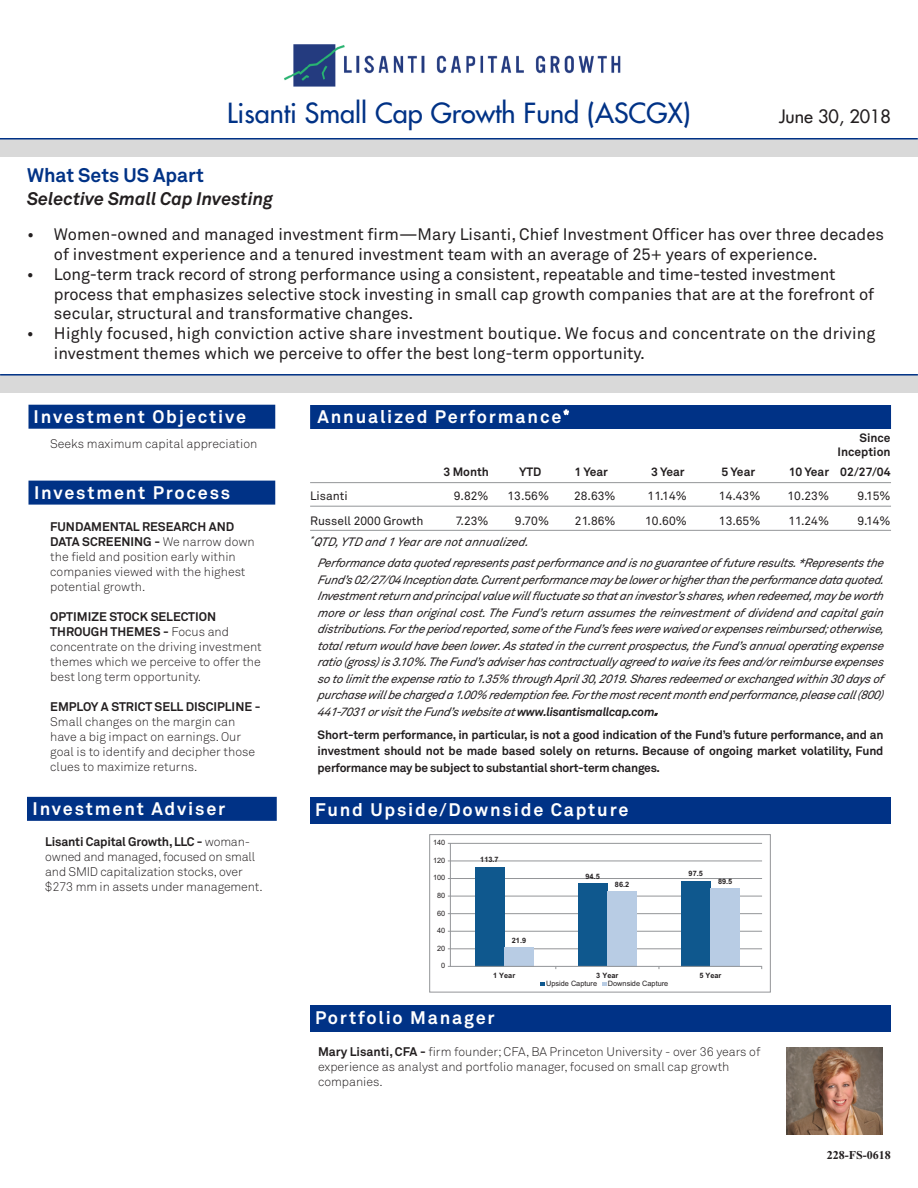
<style>
.page{position:relative;width:918px;height:1188px;background:#fff}
.page>*{position:absolute;margin:0;border:0;box-sizing:border-box;transform-origin:0 0}
.t1{font:500 27px "Futura Std";color:#003286}
.t2{font:700 19.5px "Akkurat";color:#003286}
.t3{font:700 18px "Akkurat";letter-spacing:.1em;color:#fff}
.t4{font:italic 700 18px "Akkurat";color:#231f20}
.t5{font:500 18px "Futura Std";color:#231f20}
.t6{font:16.5px/19.8px "Akkurat";color:#231f20}
.t7{font:300 12.3px/15px "Akkurat";color:#231f20}
.t8{font:700 12.3px "Akkurat";color:#231f20}
.t9{font:italic 12px/16.5px "Akkurat";letter-spacing:-.025em;color:#231f20}
.t10{font:700 12px/16.5px "Akkurat";letter-spacing:-.02em;color:#231f20;text-align:justify}
.t11{font:12px "Akkurat";color:#231f20}
.t12{font:700 12px/14.4px "Akkurat";color:#231f20;text-align:right}
.t13{font:700 12px "Times New Roman";color:#231f20}
.t14{font:7.35px "Arial";color:#231f20}
.t15{font:700 7.35px "Arial";color:#231f20}
.s1{font-weight:700}
</style>
<div class="page">
<div style="left:310px;top:1005px;width:581px;height:27px;background:#003286"></div>
<img style="left:284px;top:44px;width:337px;height:43px">
<div style="left:310px;top:405px;width:581px;height:24px;background:#003286"></div>
<hr style="left:310px;top:482px;width:581px;height:1px;background:#939598">
<hr style="left:310px;top:506px;width:581px;height:1px;background:#939598">
<hr style="left:310px;top:530px;width:581px;height:1px;background:#939598">
<div style="left:28px;top:405px;width:247px;height:24px;background:#003286"></div>
<div style="left:28px;top:481px;width:247px;height:24px;background:#003286"></div>
<div style="left:27px;top:797px;width:250px;height:24px;background:#003286"></div>
<div style="left:0;top:139px;width:918px;height:18px;background:#d9d9d9"></div>
<hr style="left:0;top:138px;width:918px;height:2px;background:#003286">
<div style="left:0;top:375px;width:918px;height:18px;background:#d9d9d9"></div>
<hr style="left:0;top:374px;width:918px;height:2px;background:#003286">
<div style="left:310px;top:797px;width:581px;height:27px;background:#003286"></div>
<img style="left:787px;top:1047px;width:96px;height:87px">
<svg style="left:540px;top:982px;width:4px;height:4px"></svg>
<svg style="left:602px;top:982px;width:4px;height:4px"></svg>
<hr style="left:448px;top:843px;width:314px;height:1px;background:#939598">
<hr style="left:448px;top:878px;width:314px;height:1px;background:#939598">
<hr style="left:448px;top:861px;width:314px;height:1px;background:#939598">
<hr style="left:448px;top:896px;width:314px;height:1px;background:#939598">
<hr style="left:448px;top:913px;width:314px;height:1px;background:#939598">
<hr style="left:448px;top:931px;width:314px;height:1px;background:#939598">
<hr style="left:448px;top:948px;width:314px;height:1px;background:#939598">
<div style="left:429px;top:834px;width:342px;height:158px;border:1px solid #939598"></div>
<hr style="left:450px;top:843px;width:1px;height:124px;background:#939598">
<div style="left:475px;top:867px;width:29px;height:99px;background:#0f588e"></div>
<div style="left:504px;top:947px;width:30px;height:19px;background:#b8cce4"></div>
<div style="left:578px;top:884px;width:29px;height:82px;background:#0f588e"></div>
<div style="left:607px;top:891px;width:30px;height:75px;background:#b8cce4"></div>
<div style="left:681px;top:881px;width:30px;height:85px;background:#0f588e"></div>
<div style="left:711px;top:888px;width:29px;height:78px;background:#b8cce4"></div>
<hr style="left:448px;top:966px;width:314px;height:1px;background:#939598">
<h1 class="t1" style="left:227px;top:99px;width:465px">Lisanti Small Cap Growth Fund (ASCGX)</h1>
<h2 class="t2" style="left:27px;top:168px;width:178px">What Sets US Apart</h2>
<h3 class="t4" style="left:27px;top:193px;width:247px">Selective Small Cap Investing</h3>
<h3 class="t5" style="left:779px;top:108px;width:113px">June 30, 2018</h3>
<h3 class="t6" style="left:54px;top:226px;width:832px;text-indent:-27px">• Women-owned and managed investment firm—Mary Lisanti, Chief Investment Officer has over three decades of investment experience and a tenured investment team with an average of 25+ years of experience.</h3>
<p class="t6" style="left:54px;top:266px;width:822px;text-indent:-27px">• Long-term track record of strong performance using a consistent, repeatable and time-tested investment process that emphasizes selective stock investing in small cap growth companies that are at the forefront of secular, structural and transformative changes.</p>
<h3 class="t6" style="left:54px;top:325px;width:823px;text-indent:-27px">• Highly focused, high conviction active share investment boutique. We focus and concentrate on the driving investment themes which we perceive to offer the best long-term opportunity.</h3>
<h3 class="t3" style="left:34px;top:410px;width:214px">Investment Objective</h3>
<p class="t7" style="left:50px;top:437px;width:209px">Seeks maximum capital appreciation</p>
<h3 class="t3" style="left:34px;top:486px;width:198px">Investment Process</h3>
<p class="t7" style="left:50px;top:521px;width:206px"><span class="s1">FUNDAMENTAL RESEARCH AND<br>DATA SCREENING -</span> We narrow down the field and position early within companies viewed with the highest potential growth.</p>
<p class="t7" style="left:50px;top:610px;width:213px"><span class="s1">OPTIMIZE STOCK SELECTION<br>THROUGH THEMES -</span> Focus and concentrate on the driving investment themes which we perceive to offer the best long term opportunity.</p>
<p class="t8" style="left:50px;top:702px;width:212px">EMPLOY A STRICT SELL DISCIPLINE -</p>
<p class="t7" style="left:50px;top:715px;width:206px">Small changes on the margin can have a big impact on earnings. Our goal is to identify and decipher those clues to maximize returns.</p>
<h3 class="t3" style="left:33px;top:802px;width:194px">Investment Adviser</h3>
<p class="t7" style="left:45px;top:836px;width:219px"><span class="s1">Lisanti Capital Growth,LLC -</span> woman&shy;owned and managed,focused on small and SMID capitalization stocks, over $273 mm in assets under management.</p>
<h3 class="t3" style="left:317px;top:411px;width:253px">Annualized Performance<sup>*</sup></h3>
<p class="t12" style="left:838px;top:432px;width:55px">Since<br>Inception</p>
<p class="t10" style="left:443px;top:465px;width:47px">3 Month</p>
<p class="t10" style="left:519px;top:465px;width:24px">YTD</p>
<p class="t10" style="left:574px;top:465px;width:35px">1 Year</p>
<p class="t10" style="left:651px;top:465px;width:35px">3 Year</p>
<p class="t10" style="left:722px;top:465px;width:35px">5 Year</p>
<p class="t12" style="left:789px;top:466px;width:103px">10 Year 02/27/04</p>
<p class="t11" style="left:310px;top:492px;width:39px">Lisanti</p>
<p class="t11" style="left:454px;top:492px;width:36px">9.82%</p>
<p class="t11" style="left:508px;top:492px;width:43px">13.56%</p>
<p class="t11" style="left:574px;top:492px;width:43px">28.63%</p>
<p class="t11" style="left:648px;top:492px;width:41px">11.14%</p>
<p class="t11" style="left:719px;top:492px;width:43px">14.43%</p>
<p class="t11" style="left:788px;top:492px;width:43px">10.23%</p>
<p class="t11" style="left:857px;top:492px;width:35px">9.15%</p>
<p class="t11" style="left:310px;top:516px;width:115px">Russell 2000 Growth</p>
<p class="t11" style="left:456px;top:516px;width:34px">7.23%</p>
<p class="t11" style="left:515px;top:516px;width:36px">9.70%</p>
<p class="t11" style="left:575px;top:516px;width:42px">21.86%</p>
<p class="t11" style="left:645px;top:516px;width:43px">10.60%</p>
<p class="t11" style="left:719px;top:516px;width:43px">13.65%</p>
<p class="t11" style="left:788px;top:516px;width:42px">11.24%</p>
<p class="t11" style="left:857px;top:516px;width:35px">9.14%</p>
<p class="t9" style="left:318px;top:533px;width:570px;line-height:20.9px;text-indent:-7px"><sup>*</sup>QTD, YTD and 1 Year are not annualized.<br>Performance data quoted represents past performance and is no guarantee of future results.*Represents the</p>
<p class="t9" style="left:318px;top:572px;width:570px">Fund’s 02/27/04 Inception date.Currentperformance may be lower or higher than the performance data quoted.<br>Investment return and principal value will fluctuate so that an investor’s shares,when redeemed,may be worth more or less than original cost. The Fund’s return assumes the reinvestment of dividend and capital gain distributions.For the period reported,some of the Fund’s fees were waived or expenses reimbursed;otherwise, total return would have been lower. As stated in the current prospectus, the Fund’s annual operating expense ratio (gross) is 3.10%.The Fund’s adviser has contractually agreed to waive its fees and/or reimburse expenses so to limit the expense ratio to 1.35% through April 30, 2019. Shares redeemed or exchanged within 30 days of purchase will be charged a 1.00% redemption fee.For the most recent month endperformance,please call (800)<br>441-7031orvisittheFund’swebsiteat<span class="s1">www.lisantismallcap.com.</span></p>
<p class="t10" style="left:318px;top:727px;width:567px">Short-term performance, in particular, is not a good indication of the Fund’s future performance, and an investment should not be made based solely on returns. Because of ongoing market volatility, Fund performance may be subject to substantial short-term changes.</p>
<h3 class="t3" style="left:315px;top:803px;width:315px">Fund Upside/Downside Capture</h3>
<p class="t14" style="left:433px;top:838px;width:14px">140</p>
<p class="t14" style="left:433px;top:856px;width:14px">120</p>
<p class="t14" style="left:433px;top:873px;width:14px">100</p>
<p class="t14" style="left:437px;top:891px;width:10px">80</p>
<p class="t14" style="left:437px;top:908px;width:10px">60</p>
<p class="t14" style="left:437px;top:926px;width:10px">40</p>
<p class="t14" style="left:437px;top:943px;width:10px">20</p>
<p class="t14" style="left:441px;top:961px;width:6px">0</p>
<p class="t15" style="left:480px;top:855px;width:20px">113.7</p>
<p class="t15" style="left:512px;top:936px;width:16px">21.9</p>
<p class="t15" style="left:585px;top:872px;width:16px">94.5</p>
<p class="t15" style="left:615px;top:879px;width:16px">86.2</p>
<p class="t15" style="left:689px;top:869px;width:16px">97.5</p>
<p class="t15" style="left:718px;top:876px;width:16px">89.5</p>
<p class="t15" style="left:493px;top:970px;width:24px">1 Year</p>
<p class="t15" style="left:596px;top:970px;width:24px">3 Year</p>
<p class="t15" style="left:699px;top:970px;width:24px">5 Year</p>
<p class="t14" style="left:546px;top:979px;width:53px">Upside Capture</p>
<p class="t14" style="left:608px;top:979px;width:62px">Downside Capture</p>
<h3 class="t3" style="left:315px;top:1012px;width:181px">Portfolio Manager</h3>
<p class="t7" style="left:318px;top:1046px;width:444px"><span class="s1">Mary Lisanti, CFA -</span> firm founder;CFA, BA Princeton University - over 36 years of experience as analyst and portfolio manager, focused on small cap growth companies.</p>
<p class="t13" style="left:827px;top:1151px;width:65px">228-FS-0618</p>
</div>
